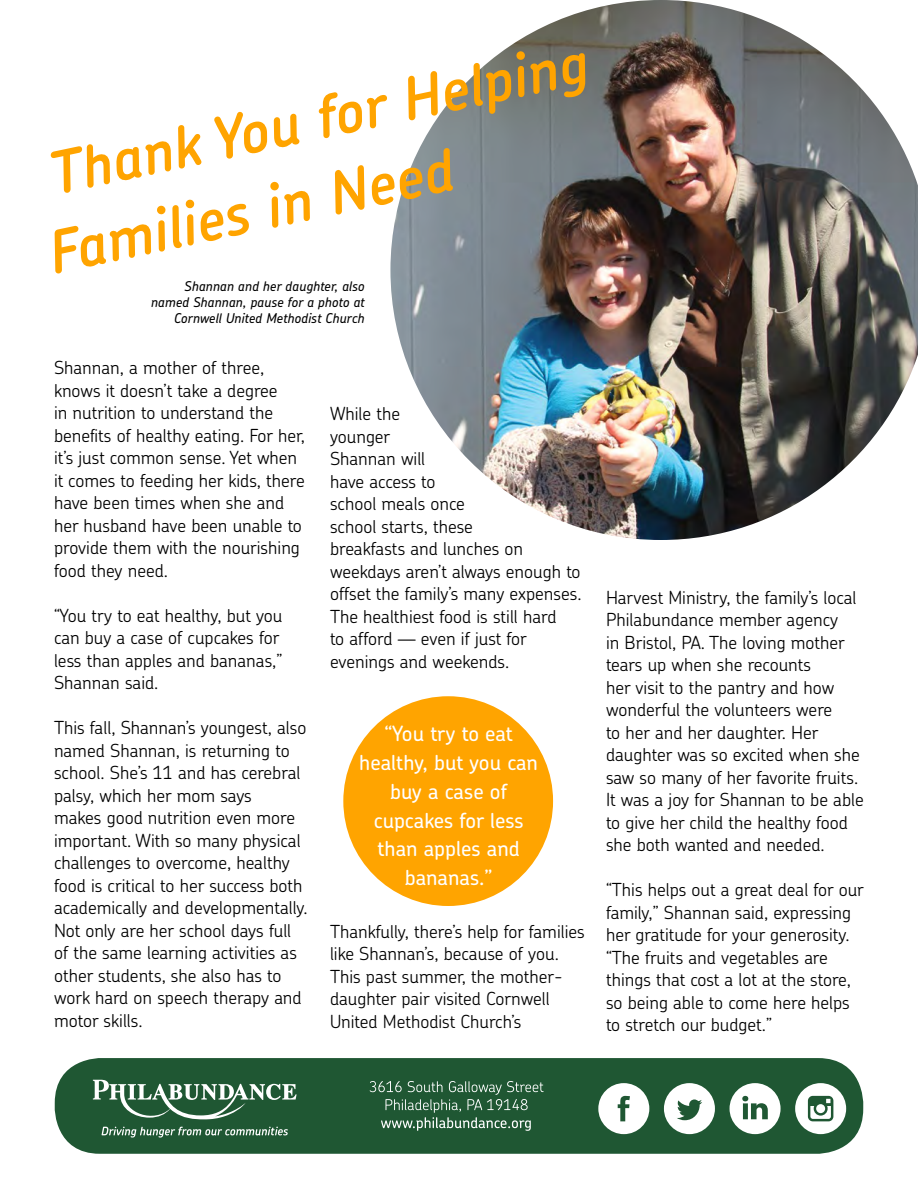
<style>
.page{position:relative;width:918px;height:1188px;background:#fff}
.page>*{position:absolute;margin:0;border:0;box-sizing:border-box;transform-origin:0 0}
.t1{font:500 21px/29px "Chevin Std";color:#fff;text-align:center}
.t2{font:300 18px/22.5px "Chevin Std";color:#000}
.t3{font:italic 500 13.5px/16.2px "Chevin Std";color:#000;text-align:right}
</style>
<div class="page">
<div style="left:55px;top:1058px;width:808px;height:96px;background:#1f5733;border-radius:45px"></div>
<svg style="left:93px;top:1080px;width:204px;height:58px"></svg>
<svg style="left:664px;top:1083px;width:51px;height:51px"></svg>
<svg style="left:598px;top:1083px;width:51px;height:51px"></svg>
<svg style="left:730px;top:1083px;width:51px;height:51px"></svg>
<svg style="left:795px;top:1083px;width:51px;height:51px"></svg>
<svg style="left:370px;top:1081px;width:174px;height:50px"></svg>
<img style="left:390px;top:0;width:528px;height:540px">
<div style="left:343px;top:696px;width:210px;height:210px;background:#ffa400;border-radius:50%"></div>
<svg style="left:50px;top:51px;width:535px;height:142px"></svg>
<svg style="left:55px;top:148px;width:398px;height:126px"></svg>
<p class="t3" style="left:151px;top:278px;width:216px">Shannan and her daughter, also named Shannan, pause for a photo at<br>Cornwell United Methodist Church</p>
<p class="t2" style="left:54px;top:356px;width:253px">Shannan, a mother of three, knows it doesn’t take a degree<br>in nutrition to understand the benefits of healthy eating. For her, it’s just common sense. Yet when it comes to feeding her kids, there have been times when she and her husband have been unable to provide them with the nourishing food they need.</p>
<p class="t2" style="left:54px;top:603px;width:230px">“You try to eat healthy, but you can buy a case of cupcakes for less than apples and bananas,”<br>Shannan said.</p>
<p class="t2" style="left:54px;top:716px;width:255px">This fall, Shannan’s youngest, also named Shannan, is returning to school. She’s 11 and has cerebral palsy, which her mom says<br>makes good nutrition even more important. With so many physical challenges to overcome, healthy food is critical to her success both academically and developmentally.<br>Not only are her school days full of the same learning activities as other students, she also has to work hard on speech therapy and motor skills.</p>
<p class="t1" style="left:359px;top:718px;width:180px">“You try to eat healthy, but you can buy a case of cupcakes for less than apples and bananas.”</p>
<p class="t2" style="left:330px;top:402px;width:253px">While the<br>younger<br>Shannan will<br>have access to<br>school meals once<br>school starts, these<br>breakfasts and lunches on weekdays aren’t always enough to offset the family’s many expenses.<br>The healthiest food is still hard<br>to afford — even if just for evenings and weekends.</p>
<p class="t2" style="left:330px;top:920px;width:256px">Thankfully, there’s help for families like Shannan’s, because of you.<br>This past summer, the mother&shy;daughter pair visited Cornwell<br>United Methodist Church’s</p>
<p class="t2" style="left:606px;top:585px;width:259px">Harvest Ministry, the family’s local<br>Philabundance member agency<br>in Bristol, PA. The loving mother tears up when she recounts<br>her visit to the pantry and how wonderful the volunteers were<br>to her and her daughter. Her daughter was so excited when she saw so many of her favorite fruits.<br>It was a joy for Shannan to be able to give her child the healthy food she both wanted and needed.</p>
<p class="t2" style="left:606px;top:878px;width:259px">“This helps out a great deal for our family,” Shannan said, expressing her gratitude for your generosity. “The fruits and vegetables are things that cost a lot at the store, so being able to come here helps to stretch our budget.”</p>
</div>
